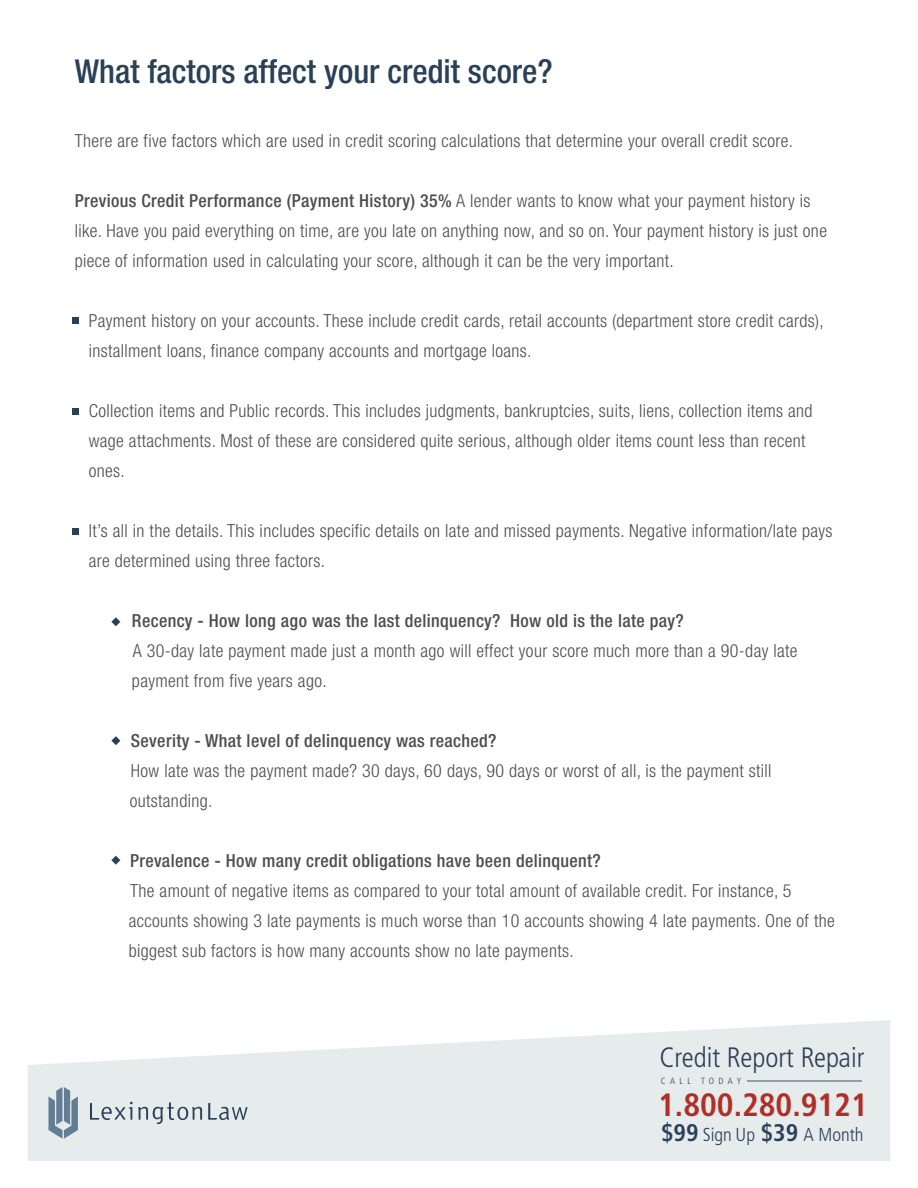
<style>
.page{position:relative;width:918px;height:1188px;background:#fff}
.page>*{position:absolute;margin:0;border:0;box-sizing:border-box;transform-origin:0 0}
.t1{font:500 condensed 33px "Helvetica Neue";color:#294059}
.t2{font:700 condensed 32.25px "Frutiger";color:#b02e26}
.t3{font:300 condensed 28.05px "Frutiger";color:#2b4059}
.t4{font:300 condensed 18.75px "Frutiger";color:#2b4059}
.t5{font:300 condensed 18px/30px "Helvetica Neue";letter-spacing:.02em;color:#231f20}
.t6{font:500 condensed 18px "Helvetica Neue";letter-spacing:.02em;color:#231f20}
.t7{font:300 condensed 9px "Frutiger";letter-spacing:.48em;color:#2b4059}
.s1{font-weight:500}
.s2{font-weight:700;font-size:24px;color:#294059}
</style>
<div class="page">
<svg style="left:28px;top:1020px;width:862px;height:141px;fill:#e6ebeb"></svg>
<svg style="left:48px;top:1087px;width:30px;height:52px"></svg>
<svg style="left:208px;top:1103px;width:40px;height:17px"></svg>
<svg style="left:90px;top:1102px;width:112px;height:22px"></svg>
<hr style="left:748px;top:1081px;width:114px;height:1px;background:#8a9ead">
<div style="left:72px;top:317px;width:7px;height:7px;background:#294059"></div>
<div style="left:72px;top:408px;width:7px;height:6px;background:#294059"></div>
<div style="left:72px;top:528px;width:7px;height:7px;background:#294059"></div>
<svg style="left:111px;top:617px;width:9px;height:9px"></svg>
<svg style="left:111px;top:736px;width:9px;height:9px"></svg>
<svg style="left:111px;top:856px;width:9px;height:9px"></svg>
<p class="t1" style="left:75px;top:51px;width:479px">What factors affect your credit score?</p>
<p class="t5" style="left:75px;top:125px;width:720px">There are five factors which are used in credit scoring calculations that determine your overall credit score.</p>
<p class="t5" style="left:75px;top:185px;width:754px"><span class="s1">Previous Credit Performance (Payment History) 35%</span> A lender wants to know what your payment history is like. Have you paid everything on time, are you late on anything now, and so on. Your payment history is just one piece of information used in calculating your score, although it can be the very important.</p>
<p class="t5" style="left:89px;top:305px;width:737px">Payment history on your accounts. These include credit cards, retail accounts (department store credit cards), installment loans, finance company accounts and mortgage loans.</p>
<p class="t5" style="left:89px;top:395px;width:725px">Collection items and Public records. This includes judgments, bankruptcies, suits, liens, collection items and wage attachments. Most of these are considered quite serious, although older items count less than recent ones.</p>
<p class="t5" style="left:89px;top:515px;width:745px">It’s all in the details. This includes specific details on late and missed payments. Negative information/late pays are determined using three factors.</p>
<p class="t6" style="left:132px;top:610px;width:553px">Recency - How long ago was the last delinquency? How old is the late pay?</p>
<p class="t5" style="left:132px;top:635px;width:667px">A 30-day late payment made just a month ago will effect your score much more than a 90-day late payment from five years ago.</p>
<p class="t6" style="left:131px;top:730px;width:367px">Severity - What level of delinquency was reached?</p>
<p class="t5" style="left:130px;top:755px;width:643px">How late was the payment made? 30 days, 60 days, 90 days or worst of all, is the payment still outstanding.</p>
<p class="t6" style="left:130px;top:850px;width:472px">Prevalence - How many credit obligations have been delinquent?</p>
<p class="t5" style="left:129px;top:875px;width:708px">The amount of negative items as compared to your total amount of available credit. For instance, 5 accounts showing 3 late payments is much worse than 10 accounts showing 4 late payments. One of the biggest sub factors is how many accounts show no late payments.</p>
<h3 class="t3" style="left:659px;top:1042px;width:207px">Credit Report Repair</h3>
<p class="t7" style="left:661px;top:1076px;width:82px">CALL TODAY</p>
<p class="t4" style="left:661px;top:1124px;width:204px"><span class="s2">$99</span> Sign Up <span class="s2">$39</span> A Month</p>
<h2 class="t2" style="left:658px;top:1086px;width:211px">1.800.280.9121</h2>
</div>
